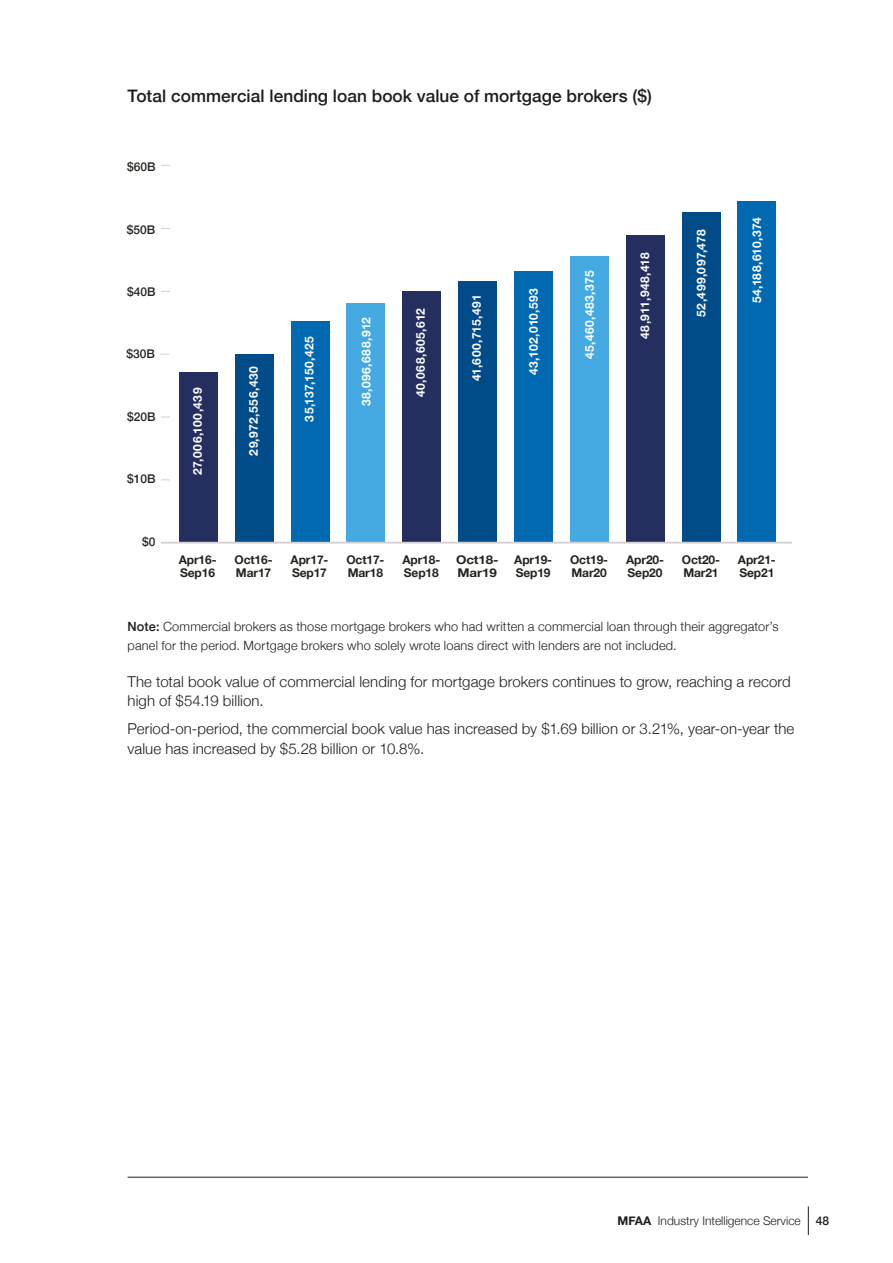
<style>
.page{position:relative;width:893px;height:1263px;background:#fff}
.page>*{position:absolute;margin:0;border:0;box-sizing:border-box;transform-origin:0 0}
.Sub_Heading_1{font:500 17.25px "Helvetica Neue";color:#1d1d1b}
.Body_Copy{font:300 15px/19.5px "Helvetica Neue";letter-spacing:.01em;color:#1d1d1b}
.Note{font:300 12.75px/19.5px "Helvetica Neue";letter-spacing:.015em;color:#1d1d1b}
.t1{font:700 12px "Helvetica Neue";letter-spacing:.04em;color:#fff}
.t2{font:700 12px/13.5px "Helvetica Neue";letter-spacing:-.01em;color:#26231f}
.t3{font:700 12px "Helvetica Neue";letter-spacing:.015em;color:#fff}
.t4{font:300 12px "Helvetica Neue";color:#1d1d1b}
.t5{font:500 12px "Helvetica Neue";color:#26231f}
.t6{font:700 12px/13.5px "Helvetica Neue";letter-spacing:-.01em;color:#26231f;scale:1.11 1}
.s1{font-weight:500}
.s2{font-weight:700}
</style>
<div class="page">
<svg style="left:808px;top:1206px;width:1px;height:29px"></svg>
<hr style="left:128px;top:1177px;width:680px;height:1px;background:#1d1d1b">
<div style="left:179px;top:372px;width:38px;height:171px;background:#242e5f"></div>
<div style="left:403px;top:291px;width:38px;height:252px;background:#242e5f"></div>
<div style="left:235px;top:354px;width:38px;height:189px;background:#004b88"></div>
<div style="left:458px;top:281px;width:39px;height:262px;background:#004b88"></div>
<div style="left:682px;top:212px;width:38px;height:331px;background:#004b88"></div>
<div style="left:738px;top:201px;width:38px;height:342px;background:#0069b2"></div>
<div style="left:291px;top:321px;width:38px;height:222px;background:#0069b2"></div>
<div style="left:514px;top:271px;width:39px;height:272px;background:#0069b2"></div>
<div style="left:347px;top:303px;width:38px;height:239px;background:#45aae1"></div>
<div style="left:570px;top:257px;width:38px;height:286px;background:#45aae1"></div>
<div style="left:626px;top:235px;width:38px;height:308px;background:#242e5f"></div>
<hr style="left:161px;top:542px;width:631px;height:1px;background:#d1cfcf">
<p class="Sub_Heading_1" style="left:128px;top:82px;width:526px">Total commercial lending loan book value of mortgage brokers ($)</p>
<p class="t5" style="left:127px;top:157px;width:30px">$60B</p>
<p class="t5" style="left:127px;top:220px;width:30px">$50B</p>
<p class="t5" style="left:127px;top:282px;width:30px">$40B</p>
<p class="t5" style="left:126px;top:344px;width:30px">$30B</p>
<p class="t5" style="left:127px;top:407px;width:30px">$20B</p>
<p class="t5" style="left:127px;top:470px;width:30px">$10B</p>
<p class="t5" style="left:142px;top:532px;width:15px">$0</p>
<p class="t1" style="left:188px;top:475px;width:89px;rotate:-90deg">27,006,100,439</p>
<p class="t1" style="left:244px;top:456px;width:91px;rotate:-90deg">29,972,556,430</p>
<p class="t1" style="left:300px;top:422px;width:87px;rotate:-90deg">35,137,150,425</p>
<p class="t1" style="left:357px;top:406px;width:91px;rotate:-90deg">38,096,688,912</p>
<p class="t1" style="left:411px;top:397px;width:90px;rotate:-90deg">40,068,605,612</p>
<p class="t3" style="left:467px;top:381px;width:88px;rotate:-90deg">41,600,715,491</p>
<p class="t1" style="left:524px;top:375px;width:89px;rotate:-90deg">43,102,010,593</p>
<p class="t1" style="left:580px;top:359px;width:90px;rotate:-90deg">45,460,483,375</p>
<p class="t3" style="left:635px;top:339px;width:88px;rotate:-90deg">48,911,948,418</p>
<p class="t1" style="left:692px;top:317px;width:89px;rotate:-90deg">52,499,097,478</p>
<p class="t3" style="left:747px;top:303px;width:88px;rotate:-90deg">54,188,610,374</p>
<p class="t2" style="left:179px;top:553px;width:39px">Apr16-<br>Sep16</p>
<p class="t2" style="left:235px;top:553px;width:40px">Oct16-<br>Mar17</p>
<p class="t2" style="left:291px;top:553px;width:39px">Apr17-<br>Sep17</p>
<p class="t2" style="left:402px;top:553px;width:39px">Apr18-<br>Sep18</p>
<p class="t2" style="left:514px;top:553px;width:39px">Apr19-<br>Sep19</p>
<p class="t2" style="left:570px;top:553px;width:40px">Oct19-<br>Mar20</p>
<p class="t2" style="left:346px;top:553px;width:40px">Oct17-<br>Mar18</p>
<p class="t6" style="left:456px;top:553px;width:40px">Oct18-<br>Mar19</p>
<p class="t2" style="left:626px;top:553px;width:39px">Apr20-<br>Sep20</p>
<p class="t2" style="left:682px;top:553px;width:40px">Oct20-<br>Mar21</p>
<p class="t2" style="left:738px;top:553px;width:39px">Apr21-<br>Sep21</p>
<p class="Note" style="left:128px;top:615px;width:652px"><span class="s1">Note:</span> Commercial brokers as those mortgage brokers who had written a commercial loan through their aggregator’s panel for the period. Mortgage brokers who solely wrote loans direct with lenders are not included.</p>
<p class="Body_Copy" style="left:128px;top:670px;width:665px">The total book value of commercial lending for mortgage brokers continues to grow, reaching a record high of $54.19 billion.</p>
<p class="Body_Copy" style="left:128px;top:718px;width:668px">Period-on-period, the commercial book value has increased by $1.69 billion or 3.21%, year-on-year the value has increased by $5.28 billion or 10.8%.</p>
<p class="t4" style="left:617px;top:1211px;width:213px"><span class="s2">MFAA</span> Industry Intelligence Service <span class="s1">48</span></p>
</div>
